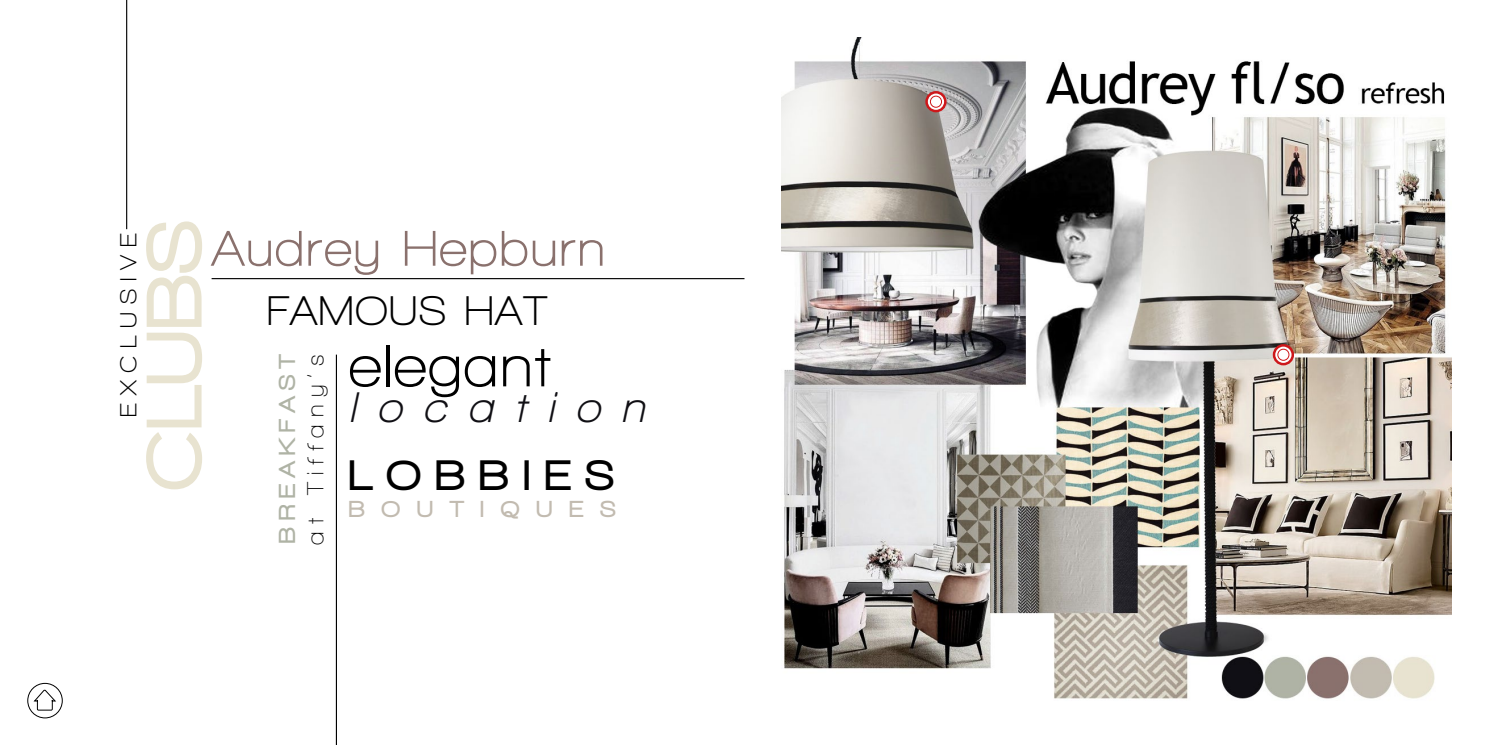
<style>
.page{position:relative;width:1489px;height:745px;background:#fff}
.page>*{position:absolute;margin:0;border:0;box-sizing:border-box;transform-origin:0 0}
.t1{font:900 80.88px "Walkway";color:#e8e3d0}
.t2{font:700 60.62px "Walkway";letter-spacing:.04em;color:#000}
.t3{font:700 51.25px "Walkway";letter-spacing:.04em;color:#8a716d}
.t4{font:italic 700 43.75px "Walkway";letter-spacing:.5em;color:#100f14}
.t5{font:900 43.75px "Walkway";letter-spacing:.36em;color:#000}
.t6{font:700 42.38px "Walkway";letter-spacing:.04em;color:#000}
.t7{font:600 23.88px "Walkway";letter-spacing:.3em;color:#000}
.t8{font:700 23.88px "Walkway";letter-spacing:.33em;color:#000}
.t9{font:900 23.88px "Walkway";color:#afb3a5}
.t10{font:900 23.75px "Walkway";letter-spacing:.73em;color:#c2bbb0}
</style>
<div class="page">
<hr style="left:211px;top:278px;width:533px;height:1px;background:#000">
<hr style="left:336px;top:354px;width:1px;height:390px;background:#000">
<hr style="left:126px;top:0;width:1px;height:229px;background:#000">
<img style="left:781px;top:37px;width:670px;height:662px">
<svg style="left:926px;top:92px;width:19px;height:19px"></svg>
<div style="left:925px;top:91px;width:21px;height:21px;border:2px solid #cd171a;border-radius:50%"></div>
<div style="left:930px;top:96px;width:11px;height:11px;background:#fff;border-radius:50%"></div>
<div style="left:930px;top:96px;width:11px;height:11px;border:1px solid #cd171a;border-radius:50%"></div>
<svg style="left:1273px;top:345px;width:19px;height:19px"></svg>
<div style="left:1272px;top:344px;width:21px;height:21px;border:2px solid #cd171a;border-radius:50%"></div>
<div style="left:1277px;top:349px;width:11px;height:11px;background:#fff;border-radius:50%"></div>
<div style="left:1277px;top:349px;width:11px;height:11px;border:1px solid #cd171a;border-radius:50%"></div>
<div style="left:27px;top:682px;width:36px;height:36px;border:1px solid #000;border-radius:50%"></div>
<svg style="left:33px;top:688px;width:24px;height:22px"></svg>
<p class="t8" style="left:116px;top:416px;width:184px;rotate:-90deg">EXCLUSIVE</p>
<h1 class="t1" style="left:131px;top:490px;width:271px;rotate:-90deg">CLUBS</h1>
<p class="t3" style="left:211px;top:221px;width:394px">Audrey Hepburn</p>
<p class="t6" style="left:267px;top:288px;width:281px">FAMOUS HAT</p>
<p class="t9" style="left:274px;top:542px;width:191px;rotate:-90deg">BREAKFAST</p>
<p class="t7" style="left:303px;top:544px;width:192px;rotate:-90deg">at Tiffany’s</p>
<p class="t2" style="left:349px;top:333px;width:203px">elegant</p>
<p class="t4" style="left:349px;top:383px;width:296px">location</p>
<p class="t5" style="left:349px;top:452px;width:266px">LOBBIES</p>
<p class="t10" style="left:349px;top:496px;width:268px">BOUTIQUES</p>
</div>
